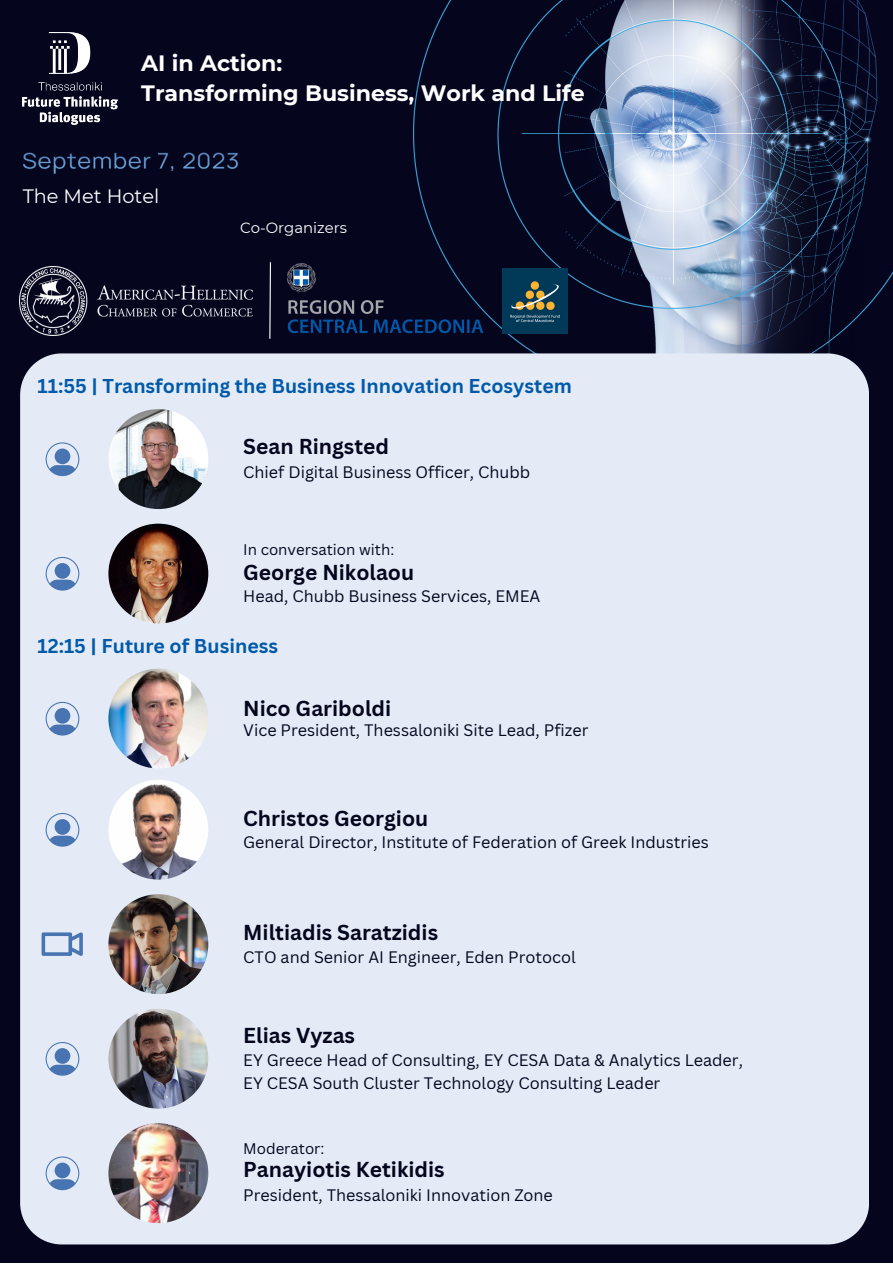
<style>
.page{position:relative;width:893px;height:1264px;background:#fff}
.page>*{position:absolute;margin:0;border:0;box-sizing:border-box;transform-origin:0 0}
.t1{font:700 22.2px "Montserrat";color:#fff}
.t2{font:700 21px "Canva Sans";color:#05061e}
.t3{font:700 19.5px "Canva Sans";color:#005aa9}
.t4{font:19.35px "Montserrat";color:#fff}
.t5{font:16.2px "Canva Sans";color:#05061e}
.t6{font:15px "Canva Sans";color:#05061e}
.t7{font:14.85px "Montserrat";color:#fff}
</style>
<div class="page">
<div style="left:0;top:0;width:892px;height:1262px;background:#05061e"></div>
<img style="left:413px;top:0;width:479px;height:353px">
<img style="left:23px;top:33px;width:94px;height:92px">
<img style="left:23px;top:152px;width:215px;height:22px">
<img style="left:20px;top:266px;width:233px;height:69px">
<img style="left:287px;top:263px;width:196px;height:74px">
<img style="left:502px;top:268px;width:65px;height:65px">
<svg style="left:269px;top:262px;width:2px;height:77px"></svg>
<div style="left:20px;top:353px;width:849px;height:891px;background:#e4ebf6"></div>
<svg style="left:46px;top:442px;width:33px;height:34px"></svg>
<svg style="left:46px;top:557px;width:33px;height:33px"></svg>
<img style="left:108px;top:409px;width:100px;height:100px">
<img style="left:108px;top:523px;width:100px;height:100px">
<svg style="left:46px;top:702px;width:33px;height:33px"></svg>
<svg style="left:46px;top:813px;width:33px;height:33px"></svg>
<img style="left:108px;top:668px;width:100px;height:100px">
<img style="left:108px;top:779px;width:100px;height:100px">
<svg style="left:42px;top:932px;width:41px;height:23px"></svg>
<img style="left:108px;top:894px;width:100px;height:100px">
<svg style="left:46px;top:1041px;width:33px;height:34px"></svg>
<img style="left:108px;top:1008px;width:100px;height:100px">
<svg style="left:46px;top:1156px;width:33px;height:34px"></svg>
<img style="left:108px;top:1123px;width:100px;height:100px">
<p class="t1" style="left:141px;top:49px;width:142px">AI in Action:</p>
<p class="t1" style="left:141px;top:80px;width:445px">Transforming Business, Work and Life</p>
<p class="t4" style="left:23px;top:184px;width:138px">The Met Hotel</p>
<p class="t7" style="left:240px;top:218px;width:108px">Co-Organizers</p>
<p class="t3" style="left:38px;top:372px;width:536px">11:55 | Transforming the Business Innovation Ecosystem</p>
<p class="t2" style="left:243px;top:432px;width:147px">Sean Ringsted</p>
<p class="t5" style="left:243px;top:461px;width:288px">Chief Digital Business Officer, Chubb</p>
<p class="t6" style="left:243px;top:538px;width:153px">In conversation with:</p>
<p class="t2" style="left:243px;top:557px;width:172px">George Nikolaou</p>
<p class="t5" style="left:243px;top:584px;width:298px">Head, Chubb Business Services, EMEA</p>
<p class="t3" style="left:38px;top:631px;width:242px">12:15 | Future of Business</p>
<p class="t2" style="left:243px;top:693px;width:149px">Nico Gariboldi</p>
<p class="t5" style="left:243px;top:718px;width:347px">Vice President, Thessaloniki Site Lead, Pfizer</p>
<p class="t2" style="left:243px;top:803px;width:187px">Christos Georgiou</p>
<p class="t5" style="left:243px;top:831px;width:467px">General Director, Institute of Federation of Greek Industries</p>
<p class="t2" style="left:243px;top:917px;width:196px">Miltiadis Saratzidis</p>
<p class="t5" style="left:243px;top:946px;width:334px">CTO and Senior AI Engineer, Eden Protocol</p>
<p class="t2" style="left:243px;top:1020px;width:113px">Elias Vyzas</p>
<p class="t5" style="left:243px;top:1048px;width:501px">EY Greece Head of Consulting, EY CESA Data &amp; Analytics Leader,</p>
<p class="t5" style="left:243px;top:1071px;width:418px">EY CESA South Cluster Technology Consulting Leader</p>
<p class="t6" style="left:243px;top:1138px;width:83px">Moderator:</p>
<p class="t2" style="left:243px;top:1154px;width:203px">Panayiotis Ketikidis</p>
<p class="t5" style="left:243px;top:1183px;width:311px">President, Thessaloniki Innovation Zone</p>
</div>
